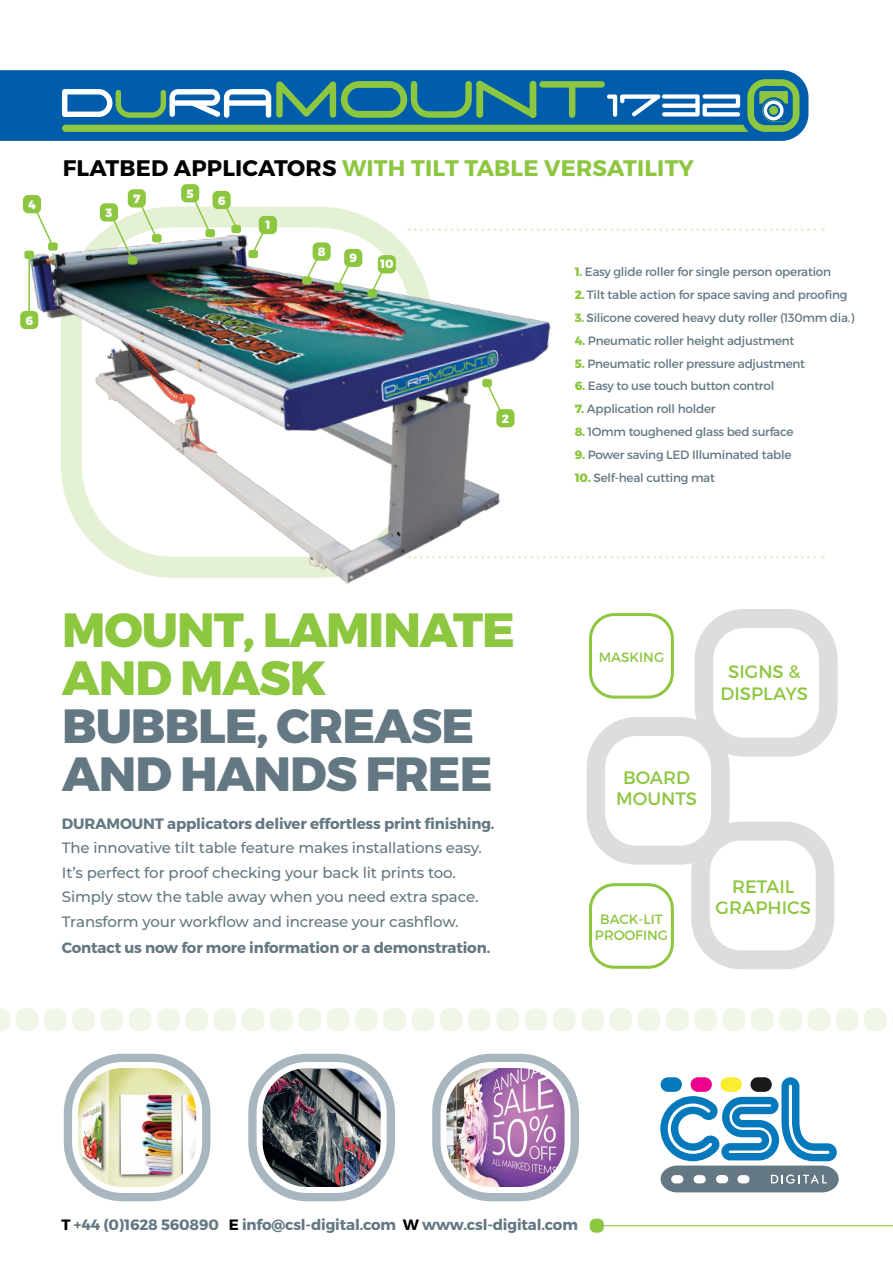
<style>
.page{position:relative;width:893px;height:1263px;background:#fff}
.page>*{position:absolute;margin:0;border:0;box-sizing:border-box;transform-origin:0 0}
.t1{font:800 48px/48px "Montserrat";letter-spacing:-.02em;color:#647883}
.t2{font:800 48px/48px "Montserrat";letter-spacing:-.02em;color:#8dc63f}
.t3{font:700 22.5px "Montserrat";letter-spacing:.01em;color:#8dc63f}
.t4{font:18px/21.6px "Montserrat";color:#8dc63f;text-align:center}
.t5{font:500 15px/24.3px "Montserrat";letter-spacing:-.01em;color:#647883}
.t6{font:700 15px "Montserrat";letter-spacing:-.01em;color:#647883}
.t7{font:13.5px/16.2px "Montserrat";color:#8dc63f;text-align:center}
.t8{font:12px "Montserrat";letter-spacing:-.02em;color:#647883}
.t9{font:800 12px "Montserrat";color:#fff}
.s1{color:#000}
.s2{font-weight:800;color:#8dc63f}
</style>
<div class="page">
<img style="left:26px;top:206px;width:525px;height:378px">
<svg style="left:409px;top:556px;width:415px;height:3px"></svg>
<svg style="left:409px;top:228px;width:415px;height:3px"></svg>
<svg style="left:587px;top:609px;width:251px;height:361px"></svg>
<div style="left:468px;top:1008px;width:23px;height:23px;background:#f0f7e8;border-radius:9px"></div>
<div style="left:214px;top:1008px;width:22px;height:23px;background:#f0f7e8;border-radius:9px"></div>
<div style="left:723px;top:1008px;width:22px;height:23px;background:#f0f7e8;border-radius:9px"></div>
<svg style="left:0;top:1008px;width:10px;height:23px"></svg>
<div style="left:496px;top:1008px;width:23px;height:23px;background:#f0f7e8;border-radius:9px"></div>
<div style="left:242px;top:1008px;width:22px;height:23px;background:#f0f7e8;border-radius:9px"></div>
<div style="left:751px;top:1008px;width:22px;height:23px;background:#f0f7e8;border-radius:9px"></div>
<div style="left:16px;top:1008px;width:22px;height:23px;background:#f0f7e8;border-radius:9px"></div>
<div style="left:525px;top:1008px;width:22px;height:23px;background:#f0f7e8;border-radius:9px"></div>
<div style="left:270px;top:1008px;width:23px;height:23px;background:#f0f7e8;border-radius:9px"></div>
<div style="left:779px;top:1008px;width:23px;height:23px;background:#f0f7e8;border-radius:9px"></div>
<div style="left:44px;top:1008px;width:23px;height:23px;background:#f0f7e8;border-radius:9px"></div>
<div style="left:553px;top:1008px;width:22px;height:23px;background:#f0f7e8;border-radius:9px"></div>
<div style="left:298px;top:1008px;width:23px;height:23px;background:#f0f7e8;border-radius:9px"></div>
<div style="left:807px;top:1008px;width:23px;height:23px;background:#f0f7e8;border-radius:9px"></div>
<div style="left:72px;top:1008px;width:23px;height:23px;background:#f0f7e8;border-radius:9px"></div>
<div style="left:581px;top:1008px;width:23px;height:23px;background:#f0f7e8;border-radius:9px"></div>
<div style="left:327px;top:1008px;width:22px;height:23px;background:#f0f7e8;border-radius:9px"></div>
<div style="left:836px;top:1008px;width:22px;height:23px;background:#f0f7e8;border-radius:9px"></div>
<div style="left:101px;top:1008px;width:22px;height:23px;background:#f0f7e8;border-radius:9px"></div>
<div style="left:609px;top:1008px;width:23px;height:23px;background:#f0f7e8;border-radius:9px"></div>
<div style="left:355px;top:1008px;width:23px;height:23px;background:#f0f7e8;border-radius:9px"></div>
<div style="left:864px;top:1008px;width:23px;height:23px;background:#f0f7e8;border-radius:9px"></div>
<div style="left:157px;top:1008px;width:23px;height:23px;background:#f0f7e8;border-radius:9px"></div>
<div style="left:666px;top:1008px;width:23px;height:23px;background:#f0f7e8;border-radius:9px"></div>
<div style="left:412px;top:1008px;width:22px;height:23px;background:#f0f7e8;border-radius:9px"></div>
<div style="left:129px;top:1008px;width:22px;height:23px;background:#f0f7e8;border-radius:9px"></div>
<div style="left:638px;top:1008px;width:22px;height:23px;background:#f0f7e8;border-radius:9px"></div>
<div style="left:383px;top:1008px;width:23px;height:23px;background:#f0f7e8;border-radius:9px"></div>
<div style="left:185px;top:1008px;width:23px;height:23px;background:#f0f7e8;border-radius:9px"></div>
<div style="left:694px;top:1008px;width:23px;height:23px;background:#f0f7e8;border-radius:9px"></div>
<div style="left:440px;top:1008px;width:22px;height:23px;background:#f0f7e8;border-radius:9px"></div>
<div style="left:590px;top:1219px;width:14px;height:13px;background:#8dc63f;border-radius:5px"></div>
<hr style="left:597px;top:1225px;width:296px;height:1px;background:#8dc63f">
<svg style="left:660px;top:1077px;width:179px;height:115px"></svg>
<svg style="left:0;top:70px;width:808px;height:71px;background:#0761ae"></svg>
<svg style="left:62px;top:79px;width:737px;height:53px;background:#3f8995"></svg>
<svg style="left:100px;top:189px;width:62px;height:76px"></svg>
<svg style="left:181px;top:184px;width:60px;height:54px"></svg>
<svg style="left:248px;top:216px;width:29px;height:42px"></svg>
<img style="left:302px;top:242px;width:94px;height:55px">
<svg style="left:482px;top:378px;width:32px;height:49px"></svg>
<hr style="left:28px;top:256px;width:2px;height:66px;background:#8dc63f">
<svg style="left:23px;top:195px;width:35px;height:64px"></svg>
<svg style="left:20px;top:311px;width:18px;height:18px"></svg>
<div style="left:64px;top:1054px;width:146px;height:147px;background:#a8b6bf;border-radius:59px"></div>
<img style="left:75px;top:1065px;width:124px;height:125px">
<div style="left:72px;top:1062px;width:130px;height:131px;border:6px solid #fff;border-radius:48px"></div>
<div style="left:248px;top:1054px;width:147px;height:147px;background:#a8b6bf;border-radius:59px"></div>
<img style="left:260px;top:1069px;width:124px;height:121px">
<div style="left:257px;top:1062px;width:130px;height:131px;border:6px solid #fff;border-radius:48px"></div>
<div style="left:432px;top:1054px;width:147px;height:147px;background:#a8b6bf;border-radius:59px"></div>
<img style="left:443px;top:1067px;width:125px;height:123px">
<div style="left:440px;top:1062px;width:131px;height:131px;border:6px solid #fff;border-radius:48px"></div>
<p class="t9" style="left:28px;top:197px;width:9px">4</p>
<p class="t9" style="left:25px;top:313px;width:9px">6</p>
<h2 class="t3" style="left:63px;top:154px;width:633px"><span class="s1">FLATBED APPLICATORS</span> WITH TILT TABLE VERSATILITY</h2>
<p class="t9" style="left:106px;top:205px;width:8px">3</p>
<p class="t9" style="left:187px;top:186px;width:9px">5</p>
<p class="t9" style="left:133px;top:191px;width:9px">7</p>
<p class="t9" style="left:218px;top:193px;width:9px">6</p>
<p class="t9" style="left:265px;top:217px;width:7px">1</p>
<p class="t9" style="left:318px;top:244px;width:9px">8</p>
<p class="t9" style="left:349px;top:250px;width:9px">9</p>
<p class="t9" style="left:380px;top:257px;width:15px">10</p>
<p class="t9" style="left:502px;top:411px;width:9px">2</p>
<p class="t8" style="left:575px;top:264px;width:258px"><span class="s2">1.</span> Easy glide roller for single person operation</p>
<p class="t8" style="left:575px;top:287px;width:274px"><span class="s2">2.</span> Tilt table action for space saving and proofing</p>
<p class="t8" style="left:575px;top:310px;width:281px"><span class="s2">3.</span> Silicone covered heavy duty roller (130mm dia.)</p>
<p class="t8" style="left:575px;top:333px;width:221px"><span class="s2">4.</span> Pneumatic roller height adjustment</p>
<p class="t8" style="left:575px;top:356px;width:232px"><span class="s2">5.</span> Pneumatic roller pressure adjustment</p>
<p class="t8" style="left:575px;top:379px;width:201px"><span class="s2">6.</span> Easy to use touch button control</p>
<p class="t8" style="left:575px;top:402px;width:142px"><span class="s2">7.</span> Application roll holder</p>
<p class="t8" style="left:575px;top:425px;width:220px"><span class="s2">8.</span> 1Omm toughened glass bed surface</p>
<p class="t8" style="left:575px;top:447px;width:218px"><span class="s2">9.</span> Power saving LED Illuminated table</p>
<p class="t8" style="left:575px;top:470px;width:142px"><span class="s2">10.</span> Self-heal cutting mat</p>
<h1 class="t2" style="left:62px;top:607px;width:454px">MOUNT, LAMINATE<br>AND MASK</h1>
<h1 class="t1" style="left:62px;top:703px;width:432px">BUBBLE, CREASE<br>AND HANDS FREE</h1>
<p class="t6" style="left:62px;top:814px;width:434px">DURAMOUNT applicators deliver effortless print finishing.</p>
<p class="t5" style="left:62px;top:835px;width:422px">The innovative tilt table feature makes installations easy.<br>It’s perfect for proof checking your back lit prints too.<br>Simply stow the table away when you need extra space.<br>Transform your workflow and increase your cashflow.</p>
<p class="t6" style="left:62px;top:938px;width:430px">Contact us now for more information or a demonstration.</p>
<p class="t7" style="left:599px;top:649px;width:67px">MASKING</p>
<h3 class="t4" style="left:721px;top:661px;width:89px">SIGNS &amp;<br>DISPLAYS</h3>
<h3 class="t4" style="left:616px;top:766px;width:82px">BOARD<br>MOUNTS</h3>
<p class="t7" style="left:595px;top:911px;width:74px">BACK-LIT<br>PROOFING</p>
<h3 class="t4" style="left:716px;top:875px;width:97px">RETAIL<br>GRAPHICS</h3>
<p class="t6" style="left:62px;top:1216px;width:518px"><span class="s1">T</span> +44 (0)1628 560890 <span class="s1">E</span> info@csl-digital.com <span class="s1">W</span> www.csl-digital.com</p>
</div>
